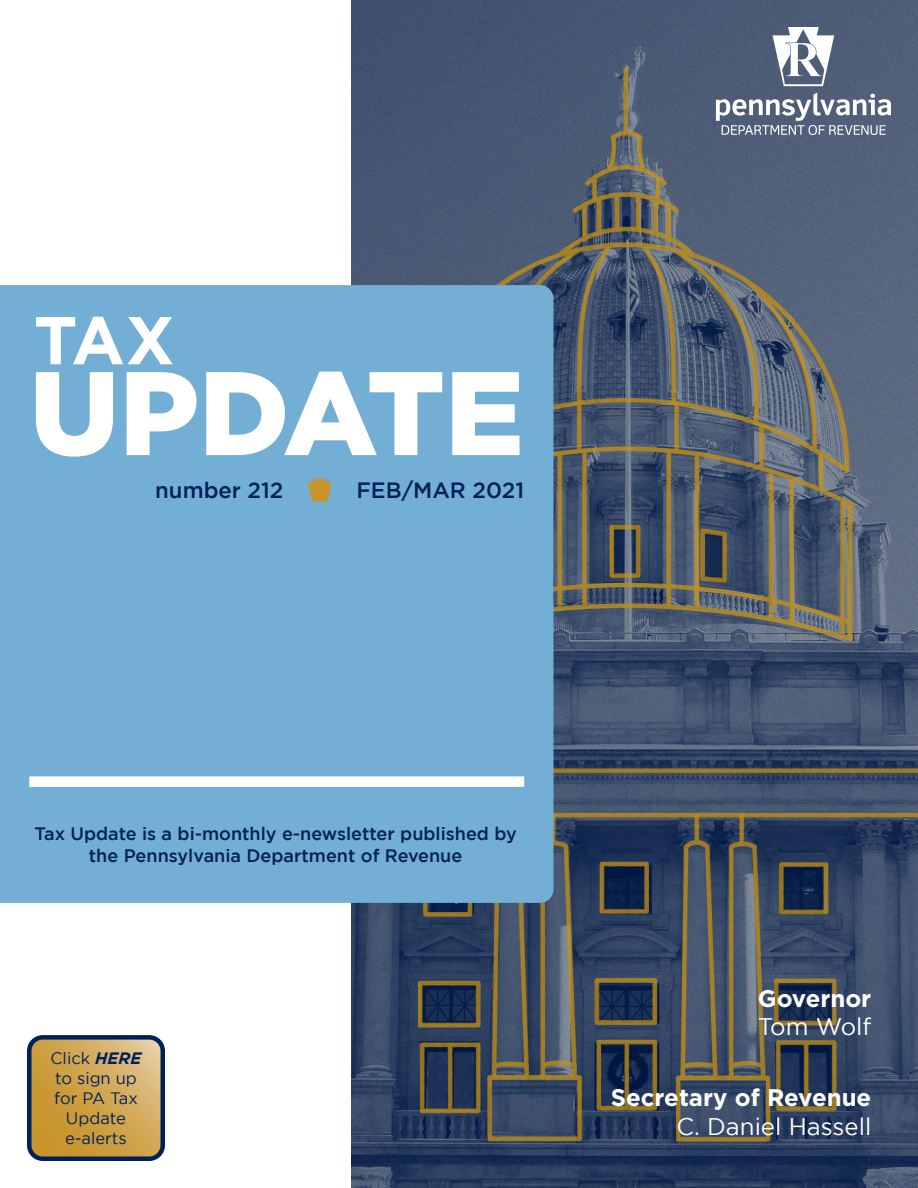
<style>
.page{position:relative;width:918px;height:1188px;background:#fff}
.page>*{position:absolute;margin:0;border:0;box-sizing:border-box;transform-origin:0 0}
.t1{font:900 118.5px "Gotham";color:#fff}
.t2{font:700 67.5px "Gotham";color:#fff}
.t3{font:700 24px "Gotham";color:#fff}
.t4{font:24px "Gotham";color:#fff}
.t5{font:500 22.05px "Gotham";color:#00205b}
.t6{font:500 18px/21.6px "Gotham";color:#00205b;text-align:center}
.t7{font:16.5px/19.8px "Gotham";color:#00205b;text-align:center}
.s1{font-weight:700;font-style:italic}
</style>
<div class="page">
<img style="left:351px;top:0;width:567px;height:1188px">
<div style="left:0;top:285px;width:554px;height:618px;background:#73aed4"></div>
<svg style="left:308px;top:478px;width:24px;height:23px"></svg>
<div style="left:29px;top:776px;width:495px;height:11px;background:#fff"></div>
<svg style="left:32px;top:1040px;width:128px;height:116px;background:#d0a550"></svg>
<div style="left:27px;top:1035px;width:138px;height:126px;border:4px solid #00205b;border-radius:14px"></div>
<svg style="left:773px;top:27px;width:61px;height:59px"></svg>
<svg style="left:716px;top:93px;width:175px;height:42px"></svg>
<p class="t2" style="left:34px;top:301px;width:143px">TAX</p>
<p class="t1" style="left:30px;top:345px;width:496px">UPDATE</p>
<p class="t5" style="left:155px;top:478px;width:130px">number 212</p>
<p class="t5" style="left:356px;top:478px;width:169px">FEB/MAR 2021</p>
<p class="t6" style="left:34px;top:823px;width:484px">Tax Update is a bi-monthly e-newsletter published by the Pennsylvania Department of Revenue</p>
<p class="t7" style="left:50px;top:1048px;width:93px">Click <span class="s1">HERE </span>to sign up for PA Tax<br>Update e-alerts</p>
<p class="t3" style="left:758px;top:984px;width:115px">Governor</p>
<p class="t4" style="left:758px;top:1014px;width:115px">Tom Wolf</p>
<p class="t3" style="left:611px;top:1084px;width:262px">Secretary of Revenue</p>
<p class="t4" style="left:676px;top:1113px;width:196px">C. Daniel Hassell</p>
</div>
